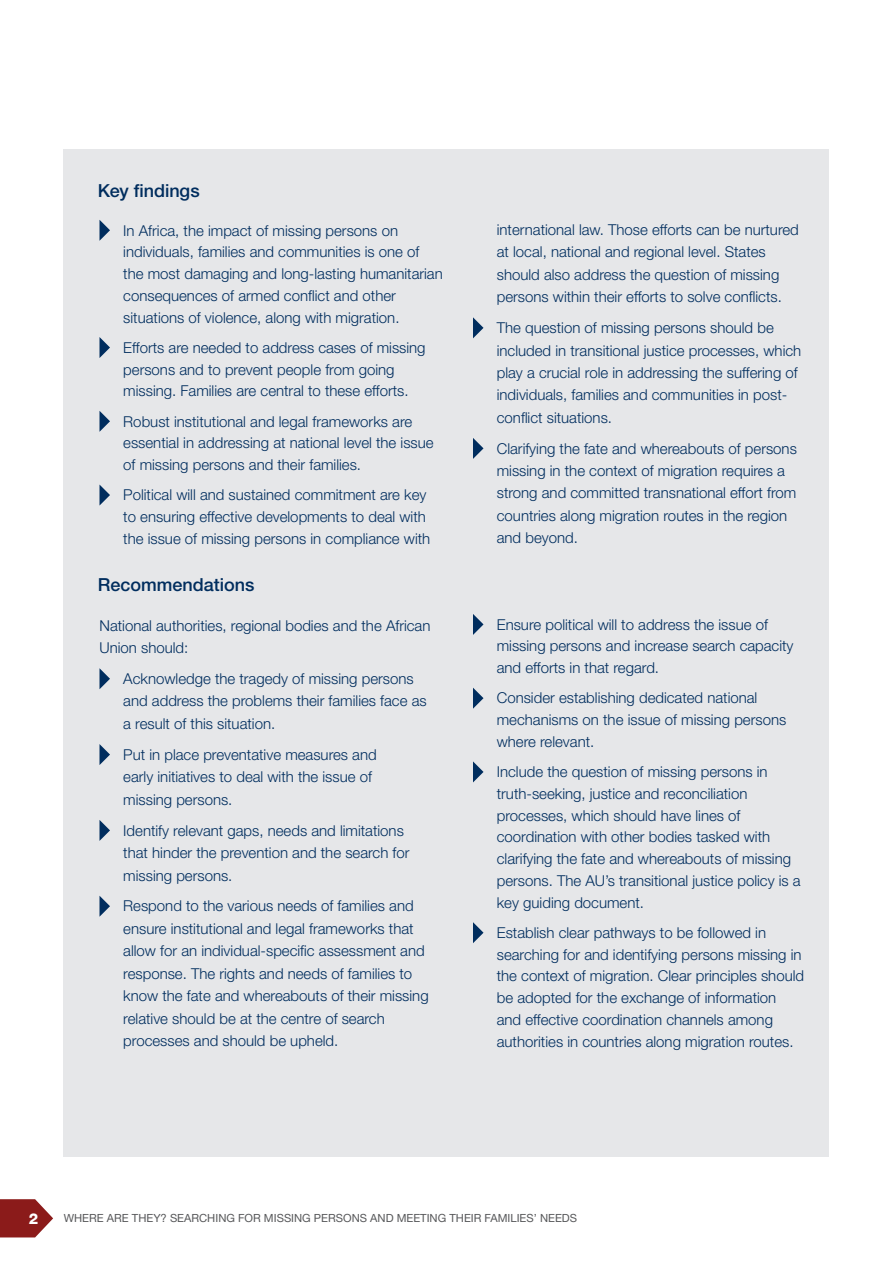
<style>
.page{position:relative;width:893px;height:1263px;background:#fff}
.page>*{position:absolute;margin:0;border:0;box-sizing:border-box;transform-origin:0 0}
.Key_findings_Recomen{font:500 18px "Helvetica Neue LT Std";color:#002d5e}
.Key_Findings_text{font:300 15px/21.8px "Helvetica Neue LT Std";color:#002d5e}
.t1{font:800 15px "Helvetica Neue LT Std";color:#fff}
.t2{font:11.25px "Helvetica Neue LT Std";color:#57585a}
</style>
<div class="page">
<svg style="left:0;top:1199px;width:53px;height:38px"></svg>
<div style="left:64px;top:149px;width:765px;height:1008px;background:#e6e7e9"></div>
<svg style="left:99px;top:220px;width:11px;height:21px"></svg>
<svg style="left:99px;top:337px;width:11px;height:21px"></svg>
<svg style="left:99px;top:411px;width:11px;height:21px"></svg>
<svg style="left:99px;top:484px;width:11px;height:22px"></svg>
<svg style="left:99px;top:668px;width:11px;height:21px"></svg>
<svg style="left:99px;top:744px;width:11px;height:21px"></svg>
<svg style="left:99px;top:820px;width:11px;height:21px"></svg>
<svg style="left:99px;top:896px;width:11px;height:21px"></svg>
<svg style="left:473px;top:317px;width:10px;height:21px"></svg>
<svg style="left:473px;top:438px;width:10px;height:21px"></svg>
<svg style="left:473px;top:614px;width:10px;height:21px"></svg>
<svg style="left:473px;top:688px;width:10px;height:21px"></svg>
<svg style="left:473px;top:761px;width:10px;height:21px"></svg>
<svg style="left:473px;top:922px;width:10px;height:21px"></svg>
<p class="Key_findings_Recomen" style="left:98px;top:180px;width:103px">Key findings</p>
<p class="Key_Findings_text" style="left:123px;top:219px;width:276px">In Africa, the impact of missing persons on</p>
<p class="Key_Findings_text" style="left:123px;top:241px;width:321px">individuals, families and communities is one of the most damaging and long-lasting humanitarian consequences of armed conflict and other situations of violence, along with migration.</p>
<p class="Key_Findings_text" style="left:123px;top:336px;width:304px">Efforts are needed to address cases of missing</p>
<p class="Key_Findings_text" style="left:123px;top:358px;width:287px">persons and to prevent people from going missing. Families are central to these efforts.</p>
<p class="Key_Findings_text" style="left:123px;top:410px;width:290px">Robust institutional and legal frameworks are</p>
<p class="Key_Findings_text" style="left:123px;top:432px;width:312px">essential in addressing at national level the issue of missing persons and their families.</p>
<p class="Key_Findings_text" style="left:123px;top:484px;width:305px">Political will and sustained commitment are key</p>
<p class="Key_Findings_text" style="left:123px;top:505px;width:308px">to ensuring effective developments to deal with the issue of missing persons in compliance with</p>
<p class="Key_findings_Recomen" style="left:98px;top:574px;width:158px">Recommendations</p>
<p class="Key_Findings_text" style="left:99px;top:614px;width:332px;line-height:22.5px">National authorities, regional bodies and the African<br>Union should:</p>
<p class="Key_Findings_text" style="left:123px;top:667px;width:292px">Acknowledge the tragedy of missing persons</p>
<p class="Key_Findings_text" style="left:123px;top:690px;width:305px">and address the problems their families face as</p>
<p class="Key_Findings_text" style="left:123px;top:712px;width:153px">a result of this situation.</p>
<p class="Key_Findings_text" style="left:123px;top:743px;width:255px">Put in place preventative measures and</p>
<p class="Key_Findings_text" style="left:123px;top:766px;width:250px">early initiatives to deal with the issue of</p>
<p class="Key_Findings_text" style="left:123px;top:788px;width:111px">missing persons.</p>
<p class="Key_Findings_text" style="left:123px;top:819px;width:282px">Identify relevant gaps, needs and limitations</p>
<p class="Key_Findings_text" style="left:123px;top:841px;width:288px;line-height:22.5px">that hinder the prevention and the search for missing persons.</p>
<p class="Key_Findings_text" style="left:123px;top:895px;width:292px">Respond to the various needs of families and</p>
<p class="Key_Findings_text" style="left:123px;top:917px;width:307px;line-height:22.5px">ensure institutional and legal frameworks that allow for an individual-specific assessment and response. The rights and needs of families to know the fate and whereabouts of their missing relative should be at the centre of search processes and should be upheld.</p>
<p class="Key_Findings_text" style="left:497px;top:218px;width:304px;line-height:22.4px">international law. Those efforts can be nurtured at local, national and regional level. States should also address the question of missing persons within their efforts to solve conflicts.</p>
<p class="Key_Findings_text" style="left:497px;top:317px;width:278px">The question of missing persons should be</p>
<p class="Key_Findings_text" style="left:497px;top:339px;width:306px;line-height:22.4px">included in transitional justice processes, which play a crucial role in addressing the suffering of individuals, families and communities in post&shy;conflict situations.</p>
<p class="Key_Findings_text" style="left:497px;top:437px;width:302px">Clarifying the fate and whereabouts of persons</p>
<p class="Key_Findings_text" style="left:497px;top:459px;width:301px;line-height:22.4px">missing in the context of migration requires a strong and committed transnational effort from countries along migration routes in the region and beyond.</p>
<p class="Key_Findings_text" style="left:497px;top:613px;width:273px">Ensure political will to address the issue of</p>
<p class="Key_Findings_text" style="left:497px;top:635px;width:298px">missing persons and increase search capacity and efforts in that regard.</p>
<p class="Key_Findings_text" style="left:497px;top:687px;width:262px">Consider establishing dedicated national</p>
<p class="Key_Findings_text" style="left:497px;top:709px;width:291px">mechanisms on the issue of missing persons where relevant.</p>
<p class="Key_Findings_text" style="left:497px;top:761px;width:272px">Include the question of missing persons in</p>
<p class="Key_Findings_text" style="left:497px;top:782px;width:305px">truth-seeking, justice and reconciliation processes, which should have lines of coordination with other bodies tasked with clarifying the fate and whereabouts of missing persons. The AU’s transitional justice policy is a key guiding document.</p>
<p class="Key_Findings_text" style="left:497px;top:921px;width:271px">Establish clear pathways to be followed in</p>
<p class="Key_Findings_text" style="left:497px;top:943px;width:309px">searching for and identifying persons missing in the context of migration. Clear principles should be adopted for the exchange of information and effective coordination channels among authorities in countries along migration routes.</p>
<p class="t1" style="left:29px;top:1209px;width:11px">2</p>
<p class="t2" style="left:64px;top:1212px;width:515px">WHERE ARE THEY? SEARCHING FOR MISSING PERSONS AND MEETING THEIR FAMILIES’ NEEDS</p>
</div>
